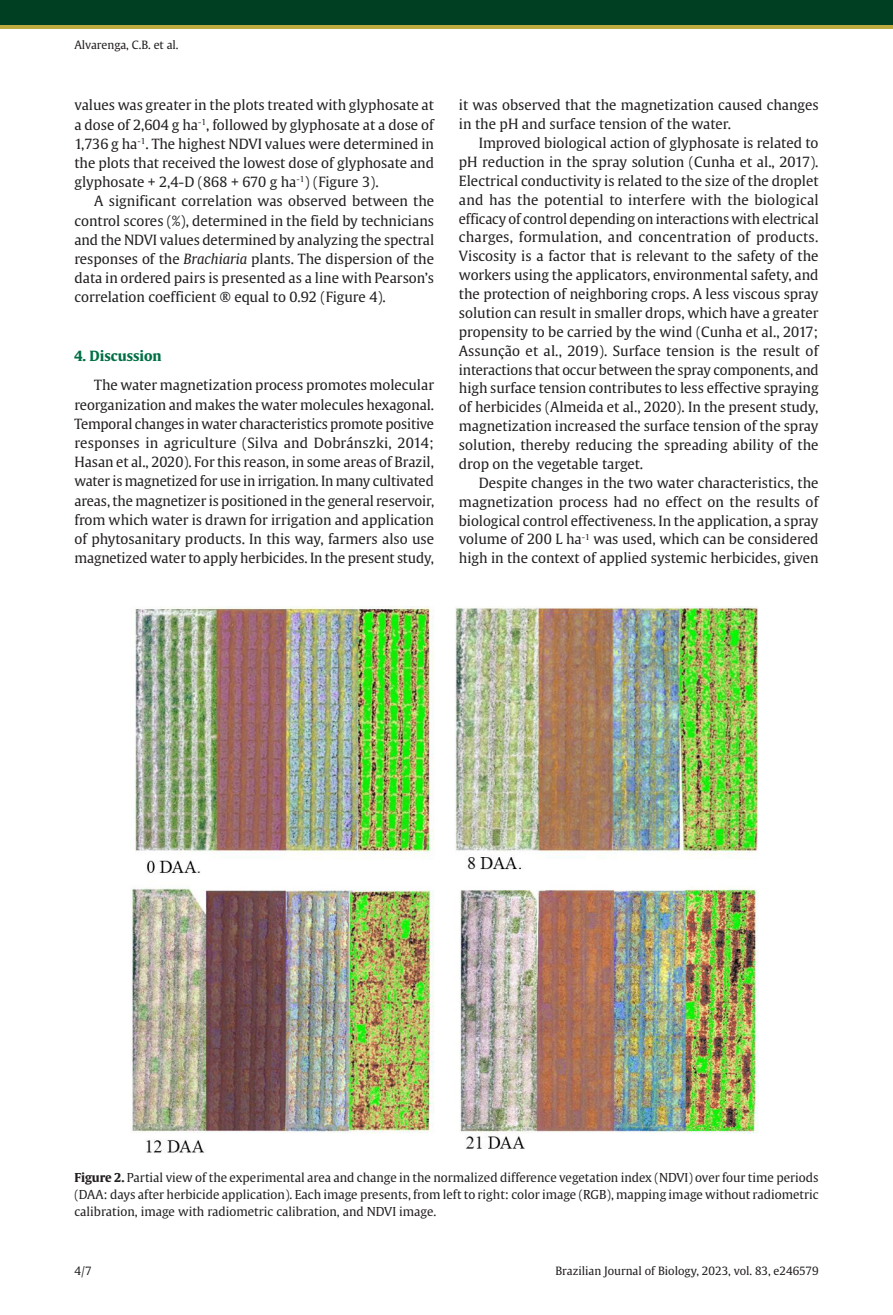
<style>
.page{position:relative;width:893px;height:1315px;background:#fff}
.page>*{position:absolute;margin:0;border:0;box-sizing:border-box;transform-origin:0 0}
.Paragraph{font:14px/18.9px "Gulliver";color:#231f20;text-align:justify}
.Heading1{font:700 14px "Gulliver";color:#016f45}
.FigureCaption{font:12.25px/16.6px "Gulliver";color:#231f20;text-align:justify}
.t1{font:11.38px "Gulliver";color:#231f20}
.s1{font-style:italic}
.s2{font-weight:700}
</style>
<div class="page">
<div style="left:0;top:12px;width:893px;height:17px;background:#beab3f"></div>
<div style="left:0;top:0;width:893px;height:25px;background:#003f22"></div>
<img style="left:131px;top:607px;width:628px;height:546px">
<p class="t1" style="left:74px;top:37px;width:106px">Alvarenga, C.B. et al.</p>
<p class="Paragraph" style="left:74px;top:95px;width:361px">values was greater in the plots treated with glyphosate at a dose of 2,604 g ha<sup>-1</sup>, followed by glyphosate at a dose of 1,736 g ha<sup>-1</sup>. The highest NDVI values were determined in the plots that received the lowest dose of glyphosate and glyphosate + 2,4-D (868 + 670 g ha<sup>-1</sup>) (Figure 3).</p>
<p class="Paragraph" style="left:74px;top:192px;width:361px;text-indent:20px">A significant correlation was observed between the control scores (%), determined in the field by technicians and the NDVI values determined by analyzing the spectral responses of the <span class="s1">Brachiaria</span> plants. The dispersion of the data in ordered pairs is presented as a line with Pearson’s correlation coefficient ® equal to 0.92 (Figure 4).</p>
<p class="Heading1" style="left:74px;top:347px;width:89px">4. Discussion</p>
<p class="Paragraph" style="left:74px;top:376px;width:361px;text-indent:20px">The water magnetization process promotes molecular reorganization and makes the water molecules hexagonal.<br>Temporal changes in water characteristics promote positive responses in agriculture (Silva and Dobránszki, 2014; Hasan et al., 2020). For this reason, in some areas of Brazil, water is magnetized for use in irrigation. In many cultivated areas, the magnetizer is positioned in the general reservoir, from which water is drawn for irrigation and application of phytosanitary products. In this way, farmers also use magnetized water to apply herbicides. In the present study,</p>
<p class="Paragraph" style="left:459px;top:96px;width:361px">it was observed that the magnetization caused changes in the pH and surface tension of the water.</p>
<p class="Paragraph" style="left:459px;top:133px;width:361px;text-indent:20px">Improved biological action of glyphosate is related to pH reduction in the spray solution (Cunha et al., 2017).<br>Electrical conductivity is related to the size of the droplet and has the potential to interfere with the biological efficacy of control depending on interactions with electrical charges, formulation, and concentration of products.<br>Viscosity is a factor that is relevant to the safety of the workers using the applicators, environmental safety, and the protection of neighboring crops. A less viscous spray solution can result in smaller drops, which have a greater propensity to be carried by the wind (Cunha et al., 2017; Assunção et al., 2019). Surface tension is the result of interactions that occur between the spray components, and high surface tension contributes to less effective spraying of herbicides (Almeida et al., 2020). In the present study, magnetization increased the surface tension of the spray solution, thereby reducing the spreading ability of the drop on the vegetable target.</p>
<p class="Paragraph" style="left:459px;top:473px;width:361px;text-indent:20px">Despite changes in the two water characteristics, the magnetization process had no effect on the results of biological control effectiveness. In the application, a spray volume of 200 L ha<sup>-1</sup> was used, which can be considered high in the context of applied systemic herbicides, given</p>
<p class="FigureCaption" style="left:74px;top:1169px;width:746px"><span class="s2">Figure 2.</span> Partial view of the experimental area and change in the normalized difference vegetation index (NDVI) over four time periods (DAA: days after herbicide application). Each image presents, from left to right: color image (RGB), mapping image without radiometric calibration, image with radiometric calibration, and NDVI image.</p>
<p class="t1" style="left:74px;top:1264px;width:19px">4/7</p>
<p class="t1" style="left:555px;top:1264px;width:265px">Brazilian Journal of Biology, 2023, vol. 83, e246579</p>
</div>
